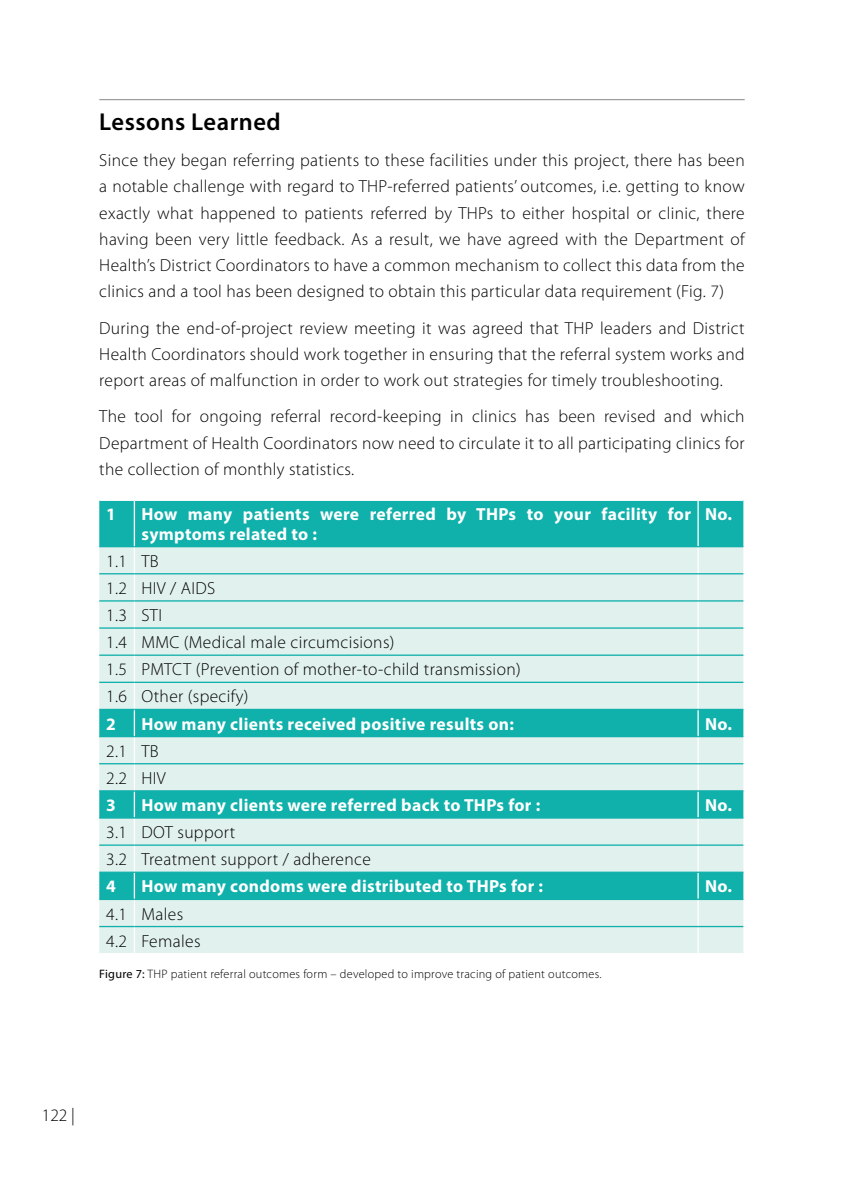
<style>
.page{position:relative;width:844px;height:1191px;background:#fff}
.page>*{position:absolute;margin:0;border:0;box-sizing:border-box;transform-origin:0 0}
.t1{font:600 24.5px "Myriad Pro";letter-spacing:.02em;color:#000}
.t2{font:300 17.5px/26.2px "Myriad Pro";letter-spacing:.02em;color:#000}
.t3{font:700 17.5px/19.2px "Myriad Pro";letter-spacing:.02em;color:#fff}
.t4{font:300 12.25px "Myriad Pro";letter-spacing:.02em;color:#000}
.s1{font-weight:400}
</style>
<div class="page">
<hr style="left:99px;top:99px;width:645px;height:1px;background:#87888a">
<div style="left:99px;top:501px;width:644px;height:45px;background:#10b0ab"></div>
<svg style="left:99px;top:547px;width:644px;height:406px;background:#b5e3df"></svg>
<hr style="left:134px;top:501px;width:1px;height:45px;background:#fff">
<hr style="left:697px;top:501px;width:1px;height:45px;background:#fff">
<svg style="left:134px;top:547px;width:1px;height:406px"></svg>
<svg style="left:697px;top:547px;width:1px;height:406px"></svg>
<hr style="left:99px;top:573px;width:35px;height:1px;background:#10b0ab">
<hr style="left:134px;top:573px;width:564px;height:1px;background:#10b0ab">
<hr style="left:698px;top:573px;width:45px;height:1px;background:#10b0ab">
<hr style="left:99px;top:600px;width:35px;height:1px;background:#10b0ab">
<hr style="left:134px;top:600px;width:564px;height:1px;background:#10b0ab">
<hr style="left:698px;top:600px;width:45px;height:1px;background:#10b0ab">
<hr style="left:99px;top:627px;width:35px;height:1px;background:#10b0ab">
<hr style="left:134px;top:627px;width:564px;height:1px;background:#10b0ab">
<hr style="left:698px;top:627px;width:45px;height:1px;background:#10b0ab">
<hr style="left:99px;top:654px;width:35px;height:2px;background:#10b0ab">
<hr style="left:134px;top:654px;width:564px;height:2px;background:#10b0ab">
<hr style="left:698px;top:654px;width:45px;height:2px;background:#10b0ab">
<hr style="left:99px;top:681px;width:35px;height:2px;background:#10b0ab">
<hr style="left:134px;top:681px;width:564px;height:2px;background:#10b0ab">
<hr style="left:698px;top:681px;width:45px;height:2px;background:#10b0ab">
<hr style="left:99px;top:763px;width:35px;height:1px;background:#10b0ab">
<hr style="left:134px;top:763px;width:564px;height:1px;background:#10b0ab">
<hr style="left:698px;top:763px;width:45px;height:1px;background:#10b0ab">
<hr style="left:99px;top:844px;width:35px;height:1px;background:#10b0ab">
<hr style="left:134px;top:844px;width:564px;height:1px;background:#10b0ab">
<hr style="left:698px;top:844px;width:45px;height:1px;background:#10b0ab">
<hr style="left:99px;top:926px;width:35px;height:1px;background:#10b0ab">
<hr style="left:134px;top:926px;width:564px;height:1px;background:#10b0ab">
<hr style="left:698px;top:926px;width:45px;height:1px;background:#10b0ab">
<hr style="left:99px;top:546px;width:35px;height:1px;background:#10b0ab">
<hr style="left:134px;top:546px;width:564px;height:1px;background:#10b0ab">
<hr style="left:698px;top:546px;width:45px;height:1px;background:#10b0ab">
<hr style="left:99px;top:709px;width:35px;height:1px;background:#10b0ab">
<hr style="left:134px;top:709px;width:564px;height:1px;background:#10b0ab">
<hr style="left:698px;top:709px;width:45px;height:1px;background:#10b0ab">
<hr style="left:99px;top:736px;width:35px;height:1px;background:#10b0ab">
<hr style="left:134px;top:736px;width:564px;height:1px;background:#10b0ab">
<hr style="left:698px;top:736px;width:45px;height:1px;background:#10b0ab">
<hr style="left:99px;top:790px;width:35px;height:1px;background:#10b0ab">
<hr style="left:134px;top:790px;width:564px;height:1px;background:#10b0ab">
<hr style="left:698px;top:790px;width:45px;height:1px;background:#10b0ab">
<hr style="left:99px;top:817px;width:35px;height:1px;background:#10b0ab">
<hr style="left:134px;top:817px;width:564px;height:1px;background:#10b0ab">
<hr style="left:698px;top:817px;width:45px;height:1px;background:#10b0ab">
<hr style="left:99px;top:871px;width:35px;height:2px;background:#10b0ab">
<hr style="left:134px;top:871px;width:564px;height:2px;background:#10b0ab">
<hr style="left:698px;top:871px;width:45px;height:2px;background:#10b0ab">
<hr style="left:99px;top:898px;width:35px;height:2px;background:#10b0ab">
<hr style="left:134px;top:898px;width:564px;height:2px;background:#10b0ab">
<hr style="left:698px;top:898px;width:45px;height:2px;background:#10b0ab">
<h1 class="t1" style="left:99px;top:106px;width:183px">Lessons Learned</h1>
<p class="t2" style="left:99px;top:147px;width:646px;text-align:justify">Since they began referring patients to these facilities under this project, there has been a notable challenge with regard to THP-referred patients’ outcomes, i.e. getting to know exactly what happened to patients referred by THPs to either hospital or clinic, there having been very little feedback. As a result, we have agreed with the Department of Health’s District Coordinators to have a common mechanism to collect this data from the clinics and a tool has been designed to obtain this particular data requirement (Fig. 7)</p>
<p class="t2" style="left:99px;top:314px;width:646px;text-align:justify">During the end-of-project review meeting it was agreed that THP leaders and District Health Coordinators should work together in ensuring that the referral system works and report areas of malfunction in order to work out strategies for timely troubleshooting.</p>
<p class="t2" style="left:99px;top:403px;width:646px;text-align:justify">The tool for ongoing referral record-keeping in clinics has been revised and which Department of Health Coordinators now need to circulate it to all participating clinics for the collection of monthly statistics.</p>
<p class="t3" style="left:106px;top:504px;width:11px">1</p>
<p class="t3" style="left:141px;top:504px;width:551px">How many patients were referred by THPs to your facility for symptoms related to :</p>
<p class="t3" style="left:705px;top:504px;width:28px">No.</p>
<p class="t2" style="left:106px;top:547px;width:416px;line-height:27.1px">1.1 TB<br>1.2 HIV / AIDS<br>1.3 STI<br>1.4 MMC (Medical male circumcisions)<br>1.5 PMTCT (Prevention of mother-to-child transmission)<br>1.6 Other (specify)</p>
<p class="t3" style="left:106px;top:713px;width:11px">2</p>
<p class="t3" style="left:141px;top:713px;width:374px">How many clients received positive results on:</p>
<p class="t3" style="left:705px;top:713px;width:28px">No.</p>
<p class="t2" style="left:106px;top:737px;width:61px;line-height:27.1px">2.1 TB<br>2.2 HIV</p>
<p class="t3" style="left:106px;top:795px;width:11px">3</p>
<p class="t3" style="left:141px;top:795px;width:400px">How many clients were referred back to THPs for :</p>
<p class="t3" style="left:705px;top:795px;width:28px">No.</p>
<p class="t2" style="left:106px;top:818px;width:266px;line-height:27.1px">3.1 DOT support<br>3.2 Treatment support / adherence</p>
<p class="t3" style="left:106px;top:876px;width:11px">4</p>
<p class="t3" style="left:141px;top:876px;width:403px">How many condoms were distributed to THPs for :</p>
<p class="t3" style="left:705px;top:876px;width:28px">No.</p>
<p class="t2" style="left:106px;top:900px;width:96px;line-height:27.1px">4.1 Males<br>4.2 Females</p>
<p class="t4" style="left:99px;top:967px;width:503px"><span class="s1">Figure 7:</span> THP patient referral outcomes form – developed to improve tracing of patient outcomes.</p>
<p class="t2" style="left:42px;top:1101px;width:35px">122 |</p>
</div>
